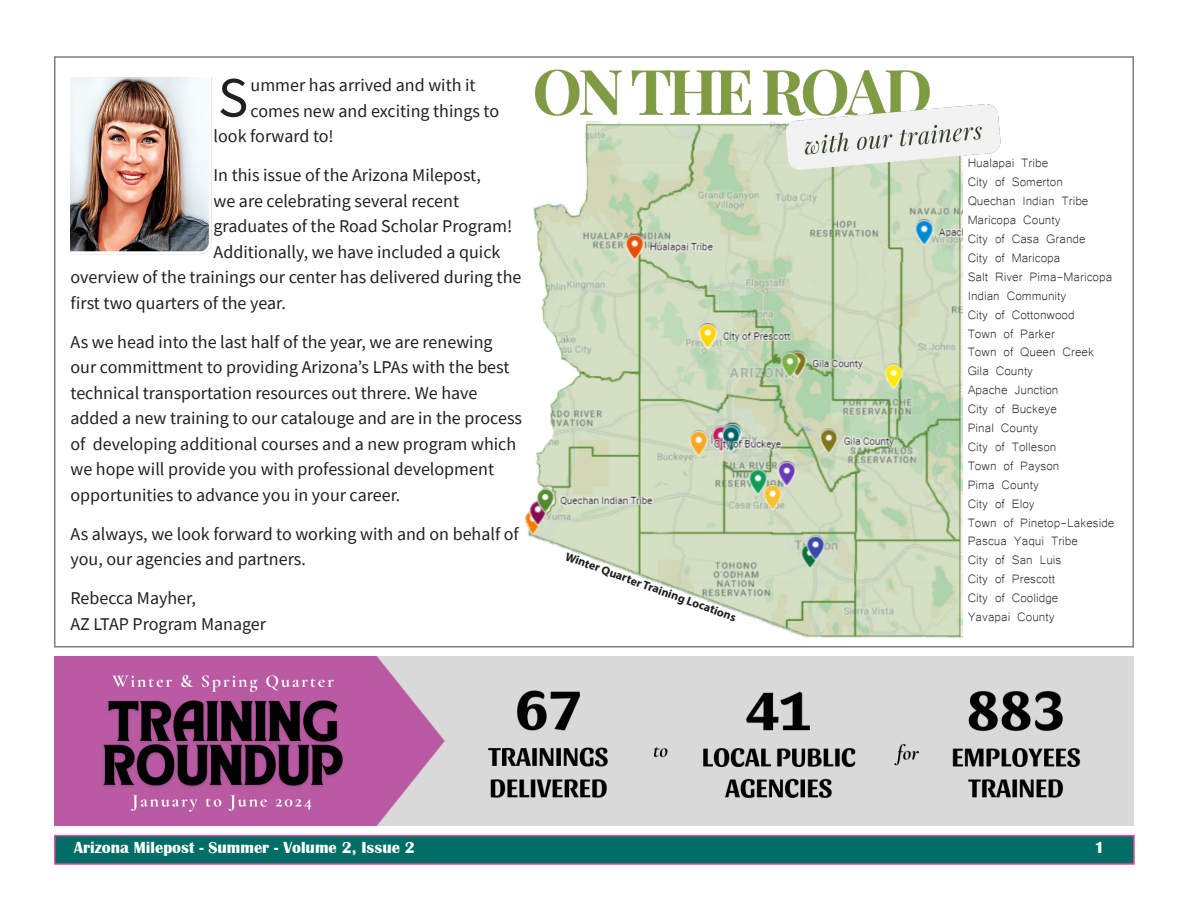
<style>
.page{position:relative;width:1188px;height:918px;background:#fff}
.page>*{position:absolute;margin:0;border:0;box-sizing:border-box;transform-origin:0 0}
.Paragraph{font:56.85px "Source Sans Pro";color:#231f20}
.Paragraph-2{font:18px/25.5px "Source Sans Pro";color:#231f20}
.t1{font:700 16.5px "Britannic";color:#fff}
.t2{font:15.75px/18.9px "Microsoft Yi Baiti";color:#231f20}
.t3{font:700 12px "Myriad Pro";color:#231f20}
</style>
<div class="page">
<img style="left:71px;top:78px;width:141px;height:177px">
<img style="left:523px;top:69px;width:486px;height:579px">
<div style="left:54px;top:835px;width:1081px;height:30px;background:#006e66;border:2px solid #df4d9c"></div>
<img style="left:54px;top:656px;width:1080px;height:170px">
<p class="Paragraph" style="left:218px;top:61px;width:32px">S</p>
<p class="Paragraph-2" style="left:251px;top:72px;width:227px">ummer has arrived and with it</p>
<p class="Paragraph-2" style="left:251px;top:98px;width:250px">comes new and exciting things to</p>
<p class="Paragraph-2" style="left:214px;top:123px;width:122px">look forward to!</p>
<p class="Paragraph-2" style="left:214px;top:162px;width:269px">In this issue of the Arizona Milepost,</p>
<p class="Paragraph-2" style="left:214px;top:188px;width:247px">we are celebrating several recent</p>
<p class="Paragraph-2" style="left:214px;top:213px;width:300px">graduates of the Road Scholar Program!</p>
<p class="Paragraph-2" style="left:214px;top:239px;width:288px">Additionally, we have included a quick</p>
<p class="Paragraph-2" style="left:71px;top:264px;width:452px">overview of the trainings our center has delivered during the</p>
<p class="Paragraph-2" style="left:71px;top:290px;width:217px">first two quarters of the year.</p>
<p class="Paragraph-2" style="left:71px;top:329px;width:453px">As we head into the last half of the year, we are renewing our committment to providing Arizona’s LPAs with the best technical transportation resources out threre. We have added a new training to our catalouge and are in the process of developing additional courses and a new program which we hope will provide you with professional development opportunities to advance you in your career.</p>
<p class="Paragraph-2" style="left:71px;top:521px;width:450px">As always, we look forward to working with and on behalf of you, our agencies and partners.</p>
<p class="Paragraph-2" style="left:71px;top:585px;width:197px">Rebecca Mayher,<br>AZ LTAP Program Manager</p>
<p class="t3" style="left:569px;top:549px;width:182px;rotate:20deg">Winter Quarter Training Locations</p>
<p class="t2" style="left:968px;top:153px;width:82px">Hualapai Tribe</p>
<p class="t2" style="left:968px;top:172px;width:97px">City of Somerton</p>
<p class="t2" style="left:968px;top:190px;width:122px">Quechan Indian Tribe</p>
<p class="t2" style="left:968px;top:209px;width:94px">Maricopa County</p>
<p class="t2" style="left:968px;top:228px;width:119px">City of Casa Grande</p>
<p class="t2" style="left:968px;top:247px;width:94px">City of Maricopa</p>
<p class="t2" style="left:968px;top:266px;width:146px">Salt River Pima-Maricopa<br>Indian Community</p>
<p class="t2" style="left:968px;top:304px;width:108px">City of Cottonwood</p>
<p class="t2" style="left:968px;top:323px;width:89px">Town of Parker</p>
<p class="t2" style="left:968px;top:342px;width:128px">Town of Queen Creek</p>
<p class="t2" style="left:968px;top:361px;width:67px">Gila County</p>
<p class="t2" style="left:968px;top:379px;width:92px">Apache Junction</p>
<p class="t2" style="left:968px;top:398px;width:91px">City of Buckeye</p>
<p class="t2" style="left:968px;top:417px;width:72px">Pinal County</p>
<p class="t2" style="left:968px;top:436px;width:90px">City of Tolleson</p>
<p class="t2" style="left:968px;top:455px;width:93px">Town of Payson</p>
<p class="t2" style="left:968px;top:474px;width:73px">Pima County</p>
<p class="t2" style="left:968px;top:493px;width:69px">City of Eloy</p>
<p class="t2" style="left:968px;top:512px;width:148px">Town of Pinetop-Lakeside</p>
<p class="t2" style="left:968px;top:531px;width:112px">Pascua Yaqui Tribe</p>
<p class="t2" style="left:968px;top:550px;width:95px">City of San Luis</p>
<p class="t2" style="left:968px;top:568px;width:89px">City of Prescott</p>
<p class="t2" style="left:968px;top:587px;width:92px">City of Coolidge</p>
<p class="t2" style="left:968px;top:606px;width:88px">Yavapai County</p>
<p class="t1" style="left:74px;top:839px;width:342px">Arizona Milepost - Summer - Volume 2, Issue 2</p>
<p class="t1" style="left:1095px;top:839px;width:12px">1</p>
</div>
